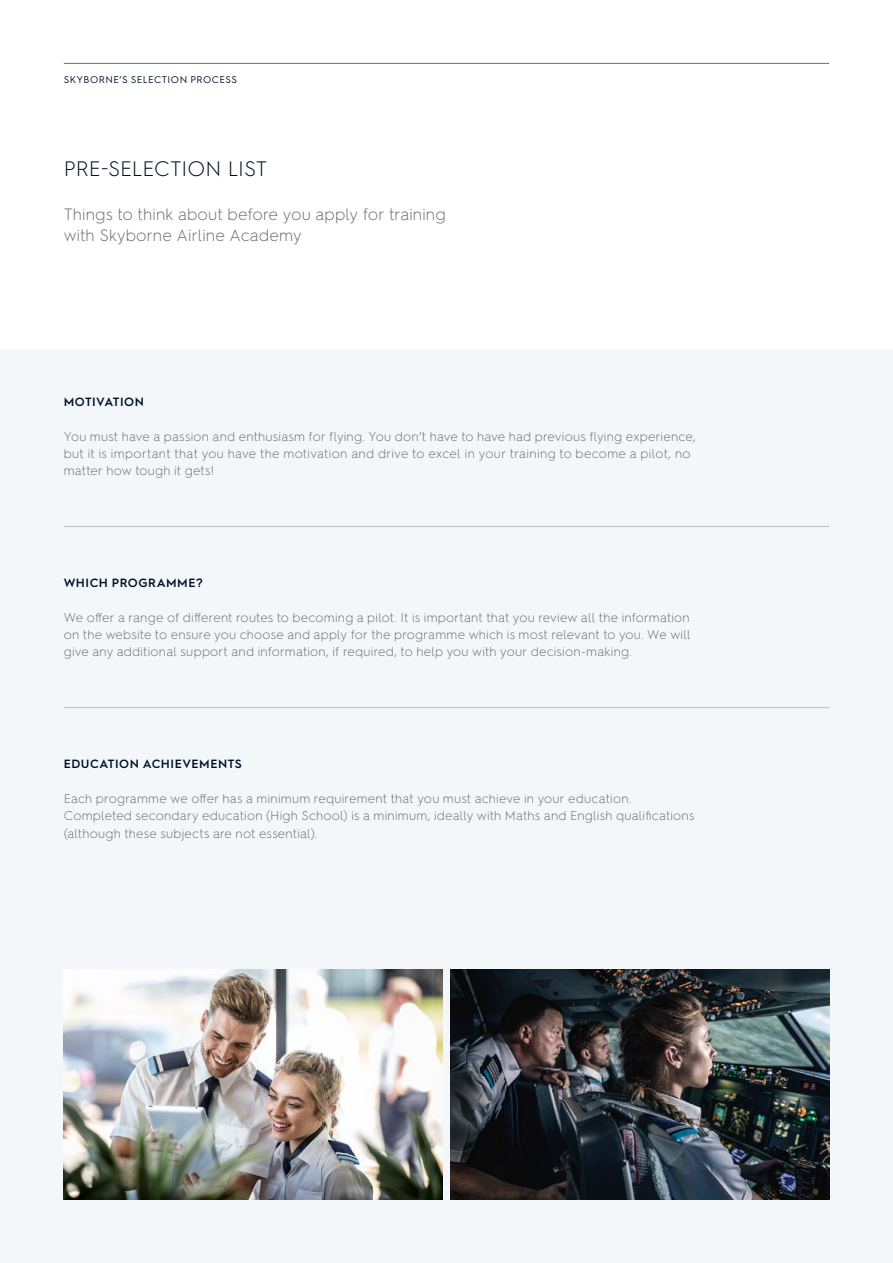
<style>
.page{position:relative;width:893px;height:1263px;background:#fff}
.page>*{position:absolute;margin:0;border:0;box-sizing:border-box;transform-origin:0 0}
.t1{font:300 21px "Hurme Geometric Sans 2";letter-spacing:-.01em;color:#001025}
.t2{font:300 16.5px/21px "Hurme Geometric Sans 2";letter-spacing:.005em;color:#706f6f}
.t3{font:300 12.75px/17.2px "Hurme Geometric Sans 2";letter-spacing:.015em;color:#706f6f}
.t4{font:600 12px "Hurme Geometric Sans 2";letter-spacing:.04em;color:#001025}
.t5{font:9.75px "Hurme Geometric Sans 2";letter-spacing:.045em;color:#001025}
</style>
<div class="page">
<hr style="left:64px;top:63px;width:765px;height:1px;background:#706f6f">
<div style="left:0;top:350px;width:893px;height:913px;background:#f4f7f9"></div>
<hr style="left:64px;top:526px;width:765px;height:1px;background:#bcbcbc">
<hr style="left:64px;top:707px;width:765px;height:1px;background:#bcbcbc">
<img style="left:64px;top:969px;width:378px;height:230px">
<img style="left:451px;top:969px;width:378px;height:230px">
<p class="t5" style="left:64px;top:73px;width:175px">SKYBORNE’S SELECTION PROCESS</p>
<h1 class="t1" style="left:64px;top:154px;width:205px">PRE-SELECTION LIST</h1>
<p class="t2" style="left:64px;top:203px;width:384px">Things to think about before you apply for training with Skyborne Airline Academy</p>
<p class="t4" style="left:64px;top:394px;width:82px">MOTIVATION</p>
<p class="t3" style="left:64px;top:427px;width:634px">You must have a passion and enthusiasm for flying. You don’t have to have had previous flying experience, but it is important that you have the motivation and drive to excel in your training to become a pilot, no matter how tough it gets!</p>
<p class="t4" style="left:64px;top:575px;width:141px">WHICH PROGRAMME?</p>
<p class="t3" style="left:64px;top:608px;width:628px;text-align:justify">We offer a range of different routes to becoming a pilot. It is important that you review all the information on the website to ensure you choose and apply for the programme which is most relevant to you. We will give any additional support and information, if required, to help you with your decision-making.</p>
<p class="t4" style="left:64px;top:756px;width:180px">EDUCATION ACHIEVEMENTS</p>
<p class="t3" style="left:64px;top:789px;width:632px">Each programme we offer has a minimum requirement that you must achieve in your education.<br>Completed secondary education (High School) is a minimum, ideally with Maths and English qualifications (although these subjects are not essential).</p>
</div>
